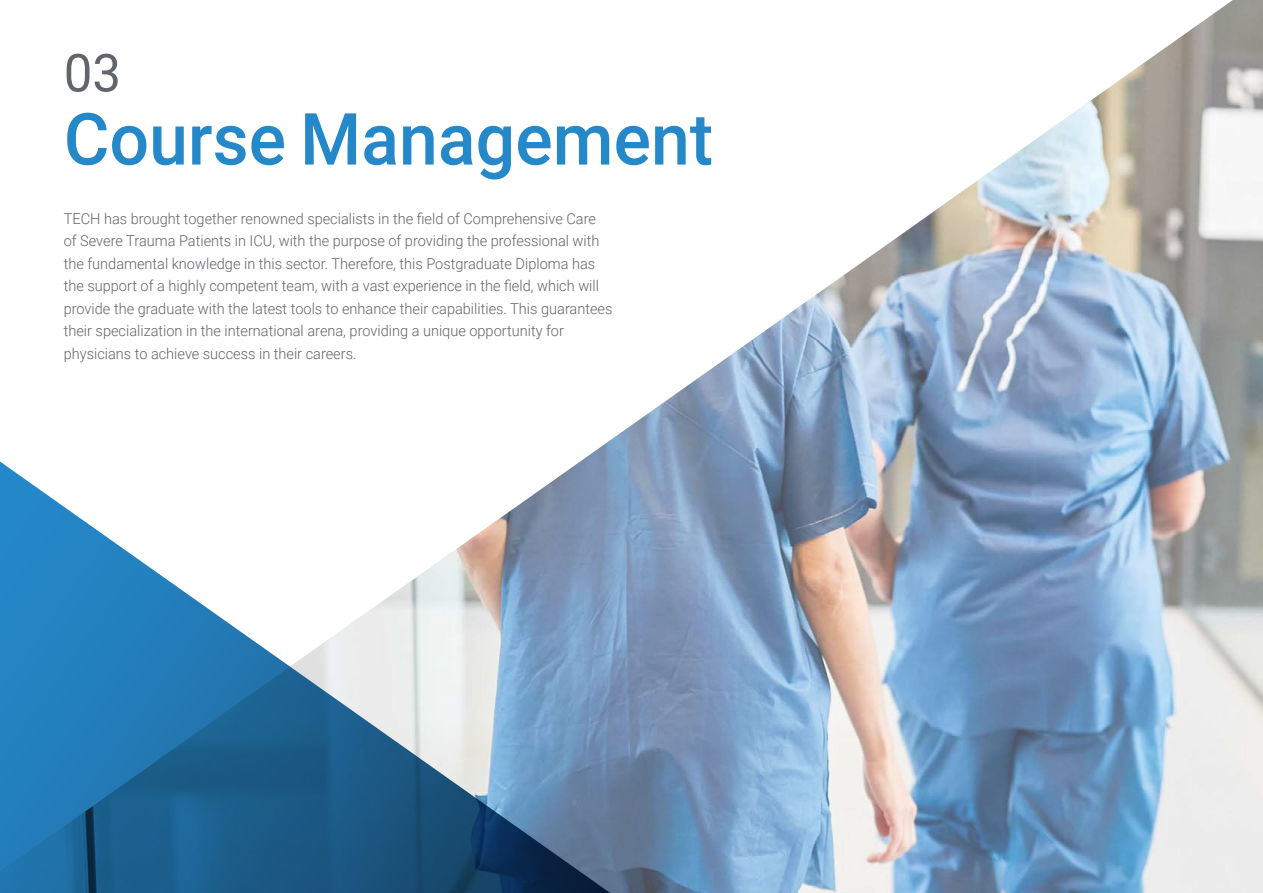
<style>
.page{position:relative;width:1263px;height:893px;background:#fff}
.page>*{position:absolute;margin:0;border:0;box-sizing:border-box;transform-origin:0 0}
.t1{font:500 72px "Roboto";color:#2488c9}
.t2{font:52.5px "Roboto";color:#61646a}
.t3{font:300 15px/22.5px "Roboto";color:#61646a}
</style>
<div class="page">
<img style="left:602px;top:0;width:661px;height:893px">
<svg style="left:0;top:446px;width:640px;height:447px"></svg>
<h2 class="t2" style="left:64px;top:36px;width:59px">03</h2>
<h1 class="t1" style="left:64px;top:89px;width:651px">Course Management</h1>
<p class="t3" style="left:64px;top:207px;width:550px">TECH has brought together renowned specialists in the field of Comprehensive Care of Severe Trauma Patients in ICU, with the purpose of providing the professional with the fundamental knowledge in this sector. Therefore, this Postgraduate Diploma has the support of a highly competent team, with a vast experience in the field, which will provide the graduate with the latest tools to enhance their capabilities. This guarantees their specialization in the international arena, providing a unique opportunity for physicians to achieve success in their careers.</p>
</div>
